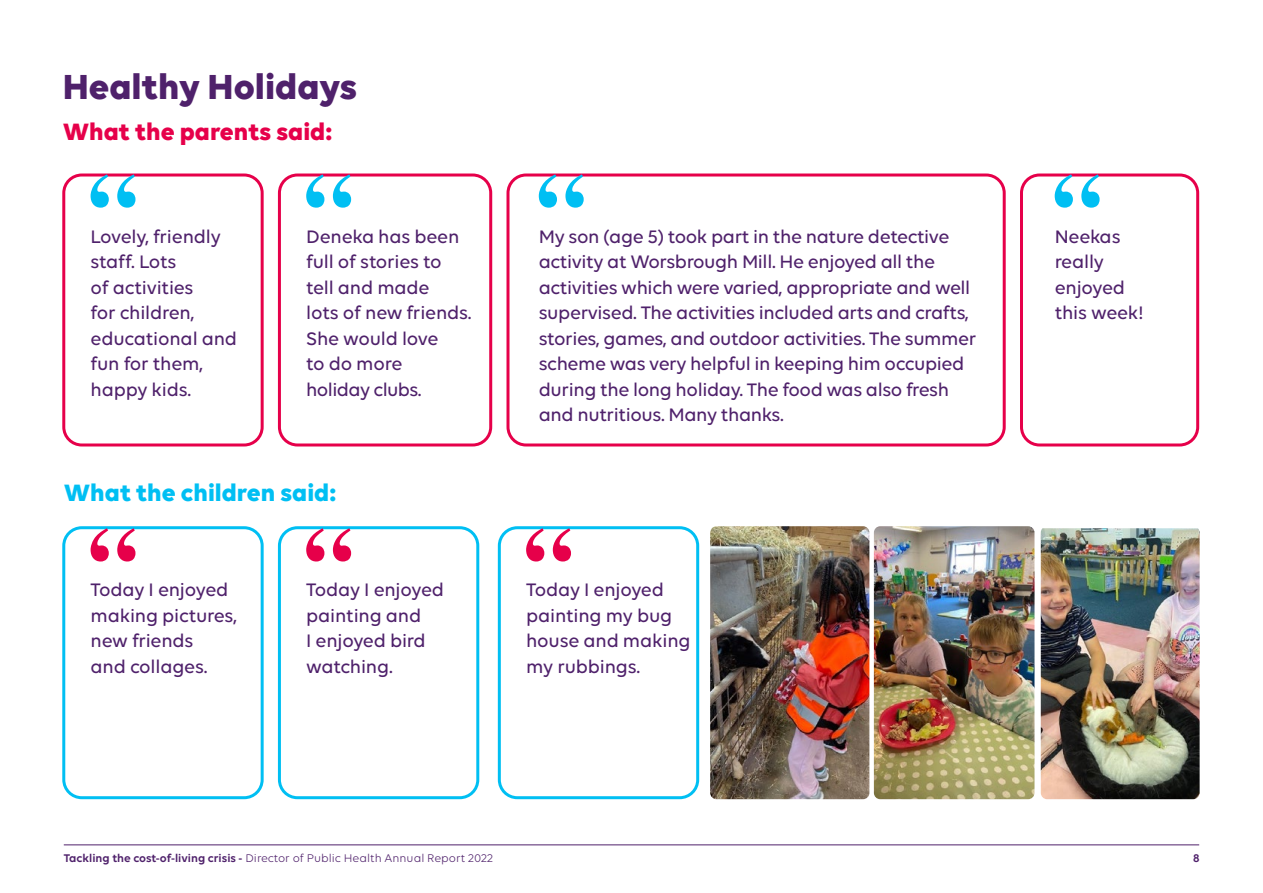
<style>
.page{position:relative;width:1263px;height:893px;background:#fff}
.page>*{position:absolute;margin:0;border:0;box-sizing:border-box;transform-origin:0 0}
.t1{font:700 37.5px "Volte";color:#4f216b}
.t2{font:700 25.5px "Volte";color:#00bff3}
.t3{font:700 25.5px "Volte";color:#e6004a}
.t4{font:500 19.5px/25.5px "Volte";letter-spacing:-.02em;color:#4f216b}
.t5{font:12px "Volte";color:#4f216b}
.t6{font:600 12px "Volte";color:#4f216b}
.s1{font-weight:600}
</style>
<div class="page">
<hr style="left:64px;top:844px;width:1135px;height:1px;background:#4f216b">
<div style="left:62px;top:174px;width:202px;height:272px;border:3px solid #e6004a;border-radius:18px"></div>
<div style="left:62px;top:526px;width:202px;height:273px;border:3px solid #00bff3;border-radius:18px"></div>
<div style="left:278px;top:526px;width:201px;height:273px;border:3px solid #00bff3;border-radius:18px"></div>
<div style="left:498px;top:526px;width:201px;height:273px;border:3px solid #00bff3;border-radius:18px"></div>
<div style="left:278px;top:174px;width:214px;height:272px;border:3px solid #e6004a;border-radius:18px"></div>
<div style="left:506px;top:174px;width:500px;height:272px;border:3px solid #e6004a;border-radius:18px"></div>
<div style="left:1020px;top:174px;width:179px;height:272px;border:3px solid #e6004a;border-radius:18px"></div>
<svg style="left:91px;top:174px;width:44px;height:34px"></svg>
<svg style="left:91px;top:528px;width:44px;height:33px"></svg>
<svg style="left:306px;top:528px;width:45px;height:33px"></svg>
<svg style="left:526px;top:528px;width:45px;height:33px"></svg>
<svg style="left:306px;top:174px;width:45px;height:34px"></svg>
<svg style="left:539px;top:174px;width:45px;height:34px"></svg>
<svg style="left:1055px;top:174px;width:44px;height:34px"></svg>
<img style="left:710px;top:526px;width:159px;height:273px">
<img style="left:874px;top:526px;width:160px;height:273px">
<img style="left:1041px;top:528px;width:158px;height:271px">
<p class="t1" style="left:63px;top:64px;width:296px">Healthy Holidays</p>
<p class="t3" style="left:63px;top:117px;width:271px">What the parents said:</p>
<p class="t4" style="left:91px;top:223px;width:148px">Lovely, friendly staff. Lots<br>of activities<br>for children, educational and fun for them, happy kids.</p>
<p class="t4" style="left:539px;top:223px;width:439px">My son (age 5) took part in the nature detective activity at Worsbrough Mill. He enjoyed all the activities which were varied, appropriate and well supervised. The activities included arts and crafts, stories, games, and outdoor activities. The summer scheme was very helpful in keeping him occupied during the long holiday. The food was also fresh and nutritious. Many thanks.</p>
<p class="t4" style="left:306px;top:223px;width:167px">Deneka has been full of stories to tell and made<br>lots of new friends.<br>She would love<br>to do more<br>holiday clubs.</p>
<p class="t4" style="left:1055px;top:223px;width:91px">Neekas really enjoyed this week!</p>
<p class="t2" style="left:64px;top:477px;width:274px">What the children said:</p>
<p class="t4" style="left:91px;top:576px;width:148px">Today I enjoyed making pictures, new friends<br>and collages.</p>
<p class="t4" style="left:306px;top:576px;width:139px">Today I enjoyed painting and<br>I enjoyed bird watching.</p>
<p class="t4" style="left:526px;top:576px;width:166px">Today I enjoyed painting my bug house and making my rubbings.</p>
<p class="t5" style="left:64px;top:851px;width:431px"><span class="s1">Tackling the cost-of-living crisis -</span> Director of Public Health Annual Report 2022</p>
<p class="t6" style="left:1193px;top:851px;width:8px">8</p>
</div>
